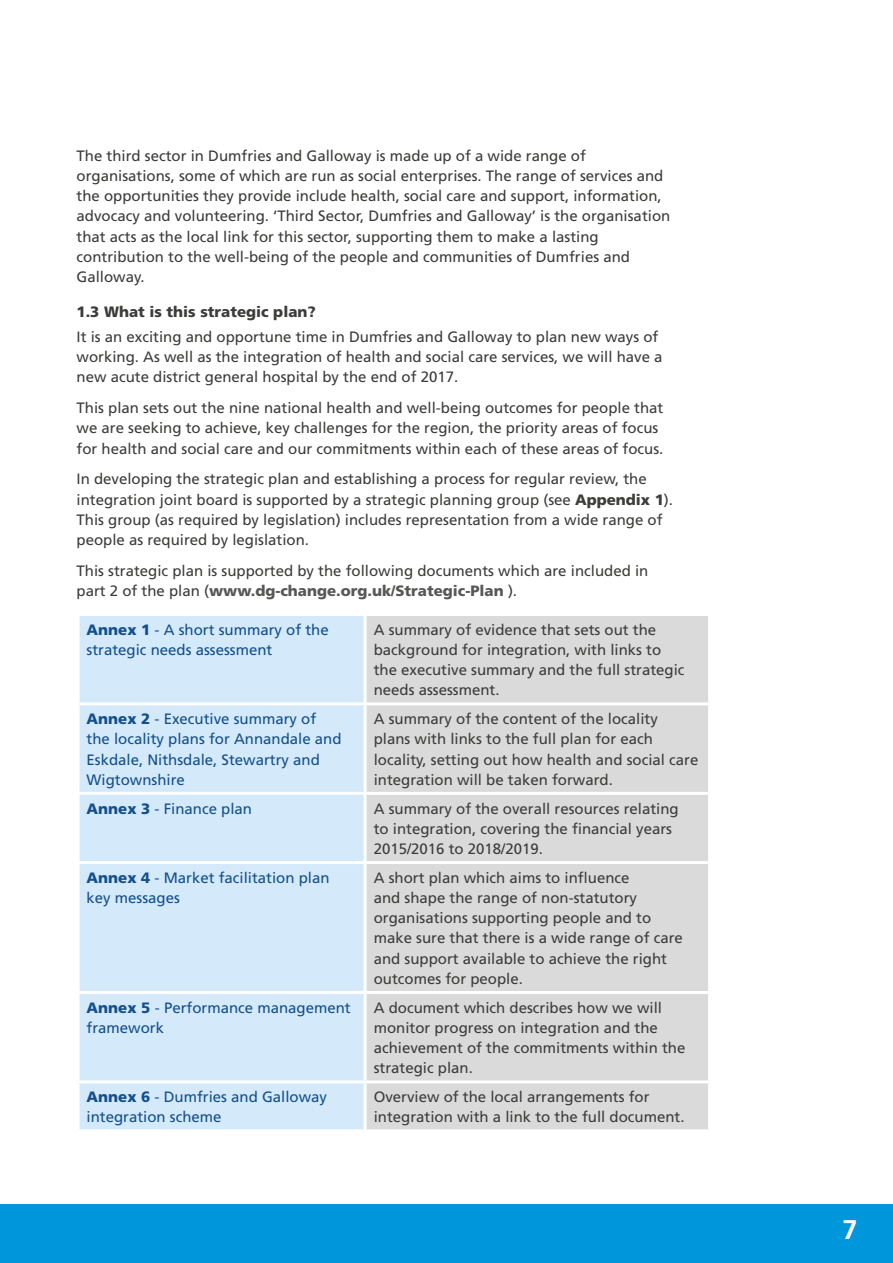
<style>
.page{position:relative;width:893px;height:1263px;background:#fff}
.page>*{position:absolute;margin:0;border:0;box-sizing:border-box;transform-origin:0 0}
.t1{font:700 27px "Frutiger";color:#fff}
.t2{font:15px/20.2px "Frutiger";color:#3c3c3b}
.t3{font:15px/20.2px "Frutiger";color:#144f8b}
.t4{font:900 15px "Frutiger";color:#3c3c3b}
.s1{font-weight:900}
.s2{font-weight:900;color:#575756}
</style>
<div class="page">
<div style="left:0;top:1204px;width:893px;height:59px;background:#0096dc"></div>
<div style="left:80px;top:616px;width:284px;height:513px;background:#d4eafb"></div>
<div style="left:367px;top:616px;width:341px;height:513px;background:#dadada"></div>
<hr style="left:77px;top:702px;width:288px;height:3px;background:#fff">
<hr style="left:77px;top:792px;width:288px;height:3px;background:#fff">
<hr style="left:77px;top:861px;width:288px;height:3px;background:#fff">
<hr style="left:77px;top:991px;width:288px;height:3px;background:#fff">
<hr style="left:77px;top:1080px;width:288px;height:3px;background:#fff">
<hr style="left:365px;top:702px;width:346px;height:3px;background:#fff">
<hr style="left:365px;top:792px;width:346px;height:3px;background:#fff">
<hr style="left:365px;top:861px;width:346px;height:3px;background:#fff">
<hr style="left:365px;top:991px;width:346px;height:3px;background:#fff">
<hr style="left:365px;top:1080px;width:346px;height:3px;background:#fff">
<p class="t2" style="left:77px;top:145px;width:595px">The third sector in Dumfries and Galloway is made up of a wide range of organisations, some of which are run as social enterprises. The range of services and the opportunities they provide include health, social care and support, information, advocacy and volunteering. ‘Third Sector, Dumfries and Galloway’ is the organisation that acts as the local link for this sector, supporting them to make a lasting contribution to the well-being of the people and communities of Dumfries and Galloway.</p>
<p class="t4" style="left:77px;top:303px;width:241px">1.3 What is this strategic plan?</p>
<p class="t2" style="left:77px;top:326px;width:588px">It is an exciting and opportune time in Dumfries and Galloway to plan new ways of working. As well as the integration of health and social care services, we will have a new acute district general hospital by the end of 2017.</p>
<p class="t2" style="left:77px;top:398px;width:588px">This plan sets out the nine national health and well-being outcomes for people that we are seeking to achieve, key challenges for the region, the priority areas of focus for health and social care and our commitments within each of these areas of focus.</p>
<p class="t2" style="left:77px;top:469px;width:598px">In developing the strategic plan and establishing a process for regular review, the integration joint board is supported by a strategic planning group (see <span class="s1">Appendix 1</span>).<br>This group (as required by legislation) includes representation from a wide range of people as required by legislation.</p>
<p class="t2" style="left:77px;top:561px;width:573px">This strategic plan is supported by the following documents which are included in part 2 of the plan (<span class="s2">www.dg-change.org.uk/Strategic-Plan</span> ).</p>
<p class="t3" style="left:87px;top:619px;width:244px"><span class="s1">Annex 1</span> - A short summary of the strategic needs assessment</p>
<p class="t2" style="left:374px;top:619px;width:312px">A summary of evidence that sets out the background for integration, with links to the executive summary and the full strategic needs assessment.</p>
<p class="t3" style="left:87px;top:709px;width:257px"><span class="s1">Annex 2</span> - Executive summary of the locality plans for Annandale and<br>Eskdale, Nithsdale, Stewartry and<br>Wigtownshire</p>
<p class="t2" style="left:374px;top:709px;width:326px">A summary of the content of the locality<br>plans with links to the full plan for each locality, setting out how health and social care integration will be taken forward.</p>
<p class="t3" style="left:87px;top:798px;width:167px"><span class="s1">Annex 3</span> - Finance plan</p>
<p class="t2" style="left:374px;top:798px;width:307px">A summary of the overall resources relating to integration, covering the financial years<br>2015/2016 to 2018/2019.</p>
<p class="t3" style="left:87px;top:867px;width:244px"><span class="s1">Annex 4</span> - Market facilitation plan key messages</p>
<p class="t2" style="left:374px;top:867px;width:311px">A short plan which aims to influence<br>and shape the range of non-statutory organisations supporting people and to make sure that there is a wide range of care and support available to achieve the right outcomes for people.</p>
<p class="t3" style="left:87px;top:997px;width:266px"><span class="s1">Annex 5</span> - Performance management framework</p>
<p class="t2" style="left:374px;top:997px;width:313px">A document which describes how we will monitor progress on integration and the achievement of the commitments within the strategic plan.</p>
<p class="t3" style="left:87px;top:1086px;width:242px"><span class="s1">Annex 6</span> - Dumfries and Galloway integration scheme</p>
<p class="t2" style="left:374px;top:1086px;width:312px">Overview of the local arrangements for integration with a link to the full document.</p>
<h1 class="t1" style="left:842px;top:1214px;width:17px">7</h1>
</div>
